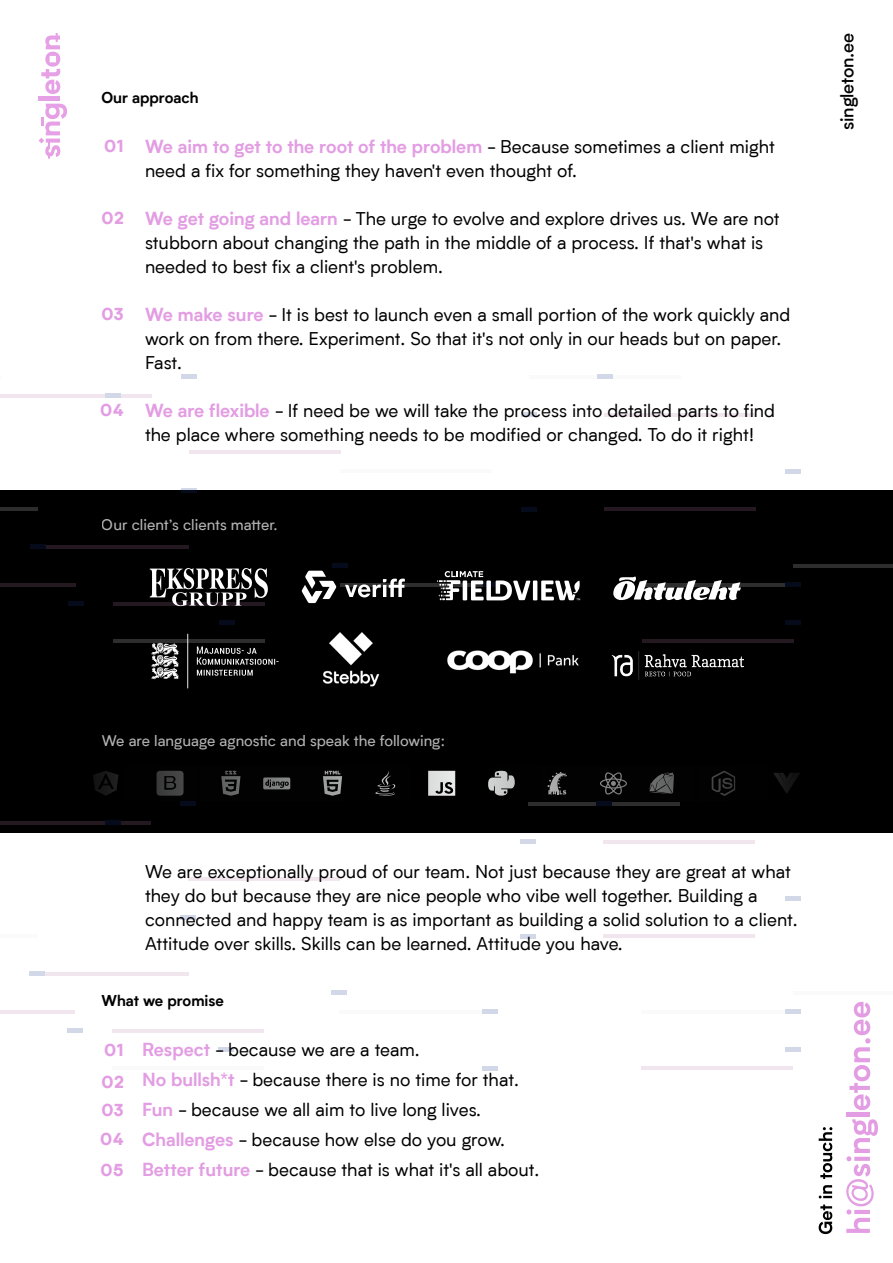
<style>
.page{position:relative;width:893px;height:1263px;background:#fff}
.page>*{position:absolute;margin:0;border:0;box-sizing:border-box;transform-origin:0 0}
.t1{font:18px/24px "Biotif";color:#000}
.t2{font:500 18px "Biotif";letter-spacing:-.01em;color:#000}
.t3{font:900 16.5px/31.5px "Biotif";letter-spacing:-.01em;color:#e39de3}
.t4{font:15px "Biotif";color:#fff}
.t5{font:700 15px "Biotif";color:#000}
.s1{font-weight:700;color:#e39de3}
</style>
<div class="page">
<div style="left:1px;top:490px;width:892px;height:342px;background:#000"></div>
<hr style="left:38px;top:545px;width:151px;height:4px;background:#241821">
<hr style="left:529px;top:375px;width:151px;height:4px;background:#fafafa">
<hr style="left:0;top:583px;width:76px;height:3px;background:#bc7ead">
<hr style="left:0;top:394px;width:151px;height:4px;background:#f1e5ee">
<hr style="left:604px;top:413px;width:152px;height:4px;background:#f1e5ee">
<hr style="left:604px;top:507px;width:152px;height:4px;background:#241821">
<hr style="left:189px;top:451px;width:151px;height:3px;background:#bc7ead">
<hr style="left:340px;top:469px;width:151px;height:4px;background:#fafafa">
<hr style="left:0;top:507px;width:38px;height:4px;background:#2d2d2d">
<hr style="left:793px;top:564px;width:100px;height:4px;background:#2d2d2d">
<hr style="left:340px;top:583px;width:151px;height:3px;background:#e8e9e9">
<hr style="left:642px;top:583px;width:151px;height:3px;background:#e8e9e9">
<hr style="left:642px;top:639px;width:151px;height:4px;background:#241821">
<hr style="left:113px;top:602px;width:152px;height:3px;background:#bc7ead">
<hr style="left:113px;top:639px;width:152px;height:4px;background:#2d2d2d">
<hr style="left:597px;top:375px;width:15px;height:4px;background:#d2d8e8">
<div style="left:521px;top:412px;width:15px;height:5px;background:#d2d8e8"></div>
<hr style="left:521px;top:507px;width:15px;height:4px;background:#050b1b">
<div style="left:68px;top:601px;width:15px;height:5px;background:#050b1b"></div>
<div style="left:219px;top:620px;width:15px;height:5px;background:#050b1b"></div>
<hr style="left:181px;top:375px;width:16px;height:4px;background:#d2d8e8">
<div style="left:786px;top:469px;width:15px;height:5px;background:#d2d8e8"></div>
<svg style="left:181px;top:488px;width:16px;height:4px"></svg>
<hr style="left:30px;top:545px;width:15px;height:4px;background:#050b1b">
<div style="left:333px;top:563px;width:15px;height:5px;background:#050b1b"></div>
<div style="left:786px;top:582px;width:15px;height:5px;background:#050b1b"></div>
<div style="left:786px;top:620px;width:15px;height:5px;background:#050b1b"></div>
<div style="left:106px;top:393px;width:15px;height:5px;background:#d2d8e8"></div>
<hr style="left:37px;top:972px;width:151px;height:4px;background:#f1e5ee">
<hr style="left:528px;top:802px;width:151px;height:4px;background:#2d2d2d">
<hr style="left:0;top:1010px;width:75px;height:3px;background:#bc7ead">
<hr style="left:0;top:821px;width:150px;height:4px;background:#241821">
<hr style="left:604px;top:840px;width:151px;height:4px;background:#f1e5ee">
<hr style="left:604px;top:934px;width:151px;height:4px;background:#f1e5ee">
<hr style="left:188px;top:877px;width:151px;height:4px;background:#f1e5ee">
<hr style="left:339px;top:896px;width:151px;height:4px;background:#fafafa">
<hr style="left:0;top:934px;width:37px;height:4px;background:#fafafa">
<hr style="left:793px;top:991px;width:100px;height:4px;background:#fafafa">
<hr style="left:339px;top:1010px;width:151px;height:3px;background:#e8e9e9">
<hr style="left:641px;top:1010px;width:152px;height:3px;background:#e8e9e9">
<hr style="left:641px;top:1066px;width:152px;height:4px;background:#f1e5ee">
<hr style="left:113px;top:1029px;width:151px;height:3px;background:#bc7ead">
<hr style="left:113px;top:1066px;width:151px;height:4px;background:#fafafa">
<hr style="left:596px;top:802px;width:15px;height:4px;background:#050b1b">
<div style="left:521px;top:839px;width:15px;height:5px;background:#d2d8e8"></div>
<hr style="left:521px;top:934px;width:15px;height:4px;background:#d2d8e8">
<div style="left:67px;top:1028px;width:15px;height:5px;background:#d2d8e8"></div>
<div style="left:218px;top:1047px;width:16px;height:5px;background:#d2d8e8"></div>
<hr style="left:181px;top:802px;width:15px;height:4px;background:#050b1b">
<div style="left:785px;top:896px;width:15px;height:5px;background:#d2d8e8"></div>
<hr style="left:181px;top:915px;width:15px;height:4px;background:#d2d8e8">
<hr style="left:30px;top:972px;width:15px;height:4px;background:#d2d8e8">
<div style="left:332px;top:990px;width:15px;height:5px;background:#d2d8e8"></div>
<div style="left:785px;top:1009px;width:15px;height:5px;background:#d2d8e8"></div>
<div style="left:483px;top:1009px;width:15px;height:5px;background:#d2d8e8"></div>
<div style="left:785px;top:1047px;width:15px;height:5px;background:#d2d8e8"></div>
<hr style="left:483px;top:1066px;width:15px;height:4px;background:#d2d8e8">
<div style="left:105px;top:820px;width:15px;height:5px;background:#050b1b"></div>
<svg style="left:819px;top:1204px;width:13px;height:30px"></svg>
<svg style="left:819px;top:1185px;width:13px;height:13px"></svg>
<svg style="left:819px;top:1127px;width:13px;height:52px"></svg>
<svg style="left:846px;top:1119px;width:32px;height:114px"></svg>
<hr style="left:846px;top:1113px;width:24px;height:4px;background:#e39de3">
<svg style="left:849px;top:1002px;width:21px;height:108px"></svg>
<hr style="left:39px;top:96px;width:21px;height:4px;background:#e6a0e6">
<svg style="left:39px;top:104px;width:28px;height:55px"></svg>
<svg style="left:41px;top:33px;width:19px;height:61px"></svg>
<svg style="left:93px;top:770px;width:707px;height:26px"></svg>
<svg style="left:302px;top:571px;width:34px;height:32px"></svg>
<svg style="left:345px;top:579px;width:60px;height:18px"></svg>
<img style="left:447px;top:650px;width:132px;height:24px">
<svg style="left:613px;top:576px;width:128px;height:24px"></svg>
<svg style="left:151px;top:634px;width:37px;height:54px"></svg>
<svg style="left:197px;top:646px;width:82px;height:30px"></svg>
<svg style="left:150px;top:568px;width:118px;height:38px"></svg>
<svg style="left:437px;top:571px;width:144px;height:29px"></svg>
<img style="left:322px;top:632px;width:58px;height:55px">
<img style="left:612px;top:651px;width:132px;height:28px">
<p class="t5" style="left:101px;top:86px;width:99px">Our approach</p>
<p class="t1" style="left:145px;top:133px;width:631px"><span class="s1">We aim to get to the root of the problem</span> - Because sometimes a client might need a fix for something they haven't even thought of.</p>
<p class="t1" style="left:145px;top:205px;width:636px"><span class="s1">We get going and learn</span> - The urge to evolve and explore drives us. We are not stubborn about changing the path in the middle of a process. If that's what is needed to best fix a client's problem.</p>
<p class="t1" style="left:145px;top:301px;width:647px"><span class="s1">We make sure</span> - It is best to launch even a small portion of the work quickly and work on from there. Experiment. So that it's not only in our heads but on paper.<br>Fast.</p>
<p class="t1" style="left:145px;top:397px;width:632px"><span class="s1">We are flexible</span> - If need be we will take the process into detailed parts to find the place where something needs to be modified or changed. To do it right!</p>
<p class="t3" style="left:104px;top:129px;width:21px">01</p>
<p class="t3" style="left:101px;top:201px;width:24px">02</p>
<p class="t3" style="left:101px;top:297px;width:24px">03</p>
<p class="t3" style="left:100px;top:393px;width:25px">04</p>
<p class="t4" style="left:102px;top:514px;width:177px">Our client’s clients matter.</p>
<p class="t2" style="left:834px;top:130px;width:99px;rotate:-90deg">singleton.ee</p>
<p class="t4" style="left:102px;top:730px;width:345px">We are language agnostic and speak the following:</p>
<p class="t1" style="left:145px;top:859px;width:654px">We are exceptionally proud of our team. Not just because they are great at what they do but because they are nice people who vibe well together. Building a connected and happy team is as important as building a solid solution to a client.<br>Attitude over skills. Skills can be learned. Attitude you have.</p>
<p class="t5" style="left:101px;top:989px;width:124px">What we promise</p>
<p class="t1" style="left:142px;top:1033px;width:399px;line-height:30px"><span class="s1">Respect</span> - because we are a team.<br><span class="s1">No bullsh*t</span> - because there is no time for that.<br><span class="s1">Fun</span> - because we all aim to live long lives.<br><span class="s1">Challenges</span> - because how else do you grow.<br><span class="s1">Better future</span> - because that is what it's all about.</p>
<p class="t3" style="left:101px;top:1033px;width:24px">01<br>02</p>
<p class="t3" style="left:100px;top:1094px;width:25px;line-height:28.5px">03<br>04</p>
<p class="t3" style="left:100px;top:1153px;width:25px">05</p>
</div>
